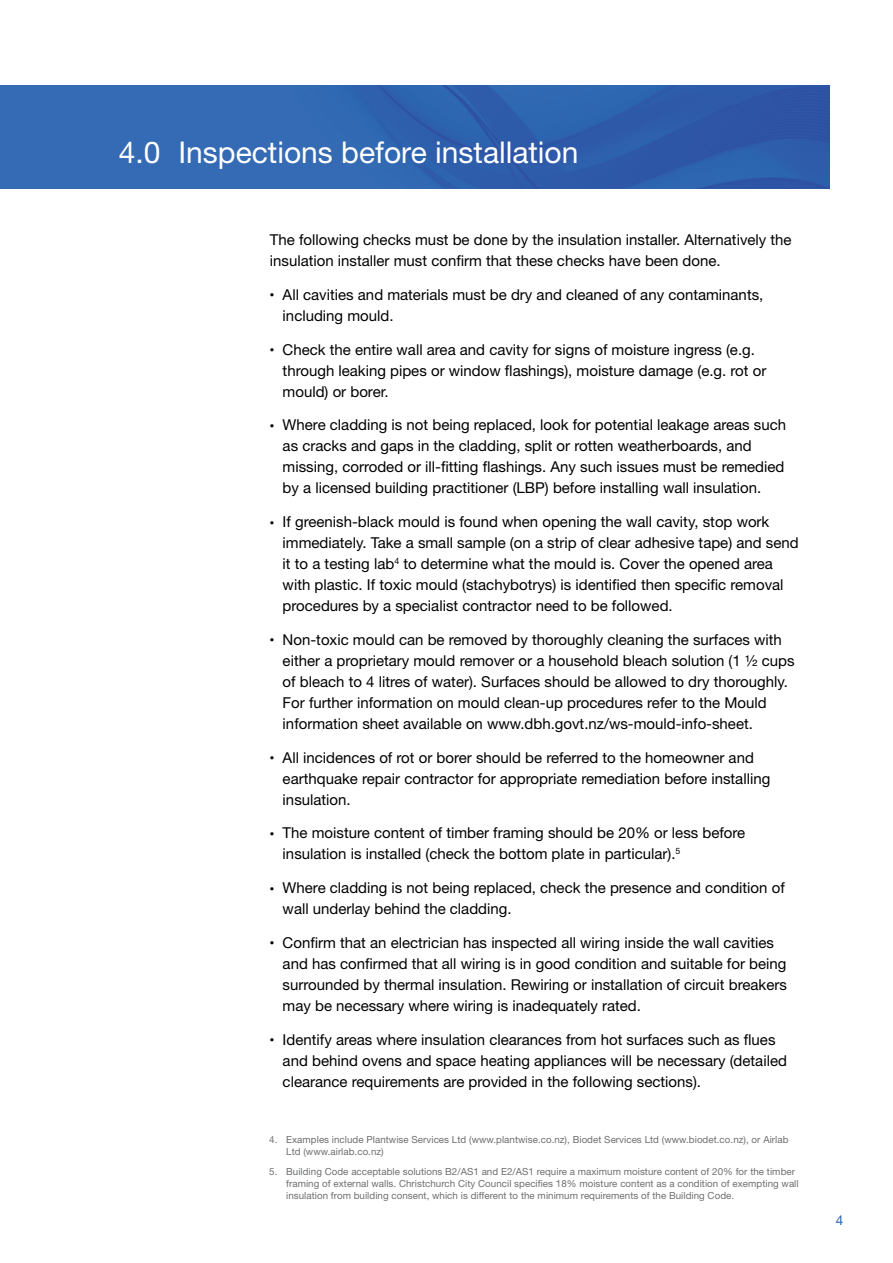
<style>
.page{position:relative;width:893px;height:1263px;background:#fff}
.page>*{position:absolute;margin:0;border:0;box-sizing:border-box;transform-origin:0 0}
.t1{font:30px "Helvetica Neue";color:#fff}
.t2{font:15px/21px "Helvetica Neue";color:#000}
.t3{font:13.5px "Helvetica Neue";color:#2062af}
.t4{font:9.75px/12px "Helvetica Neue";letter-spacing:.005em;color:#6d6e71}
.s1{font-size:9px}
</style>
<div class="page">
<img style="left:0;top:85px;width:829px;height:104px">
<h1 class="t1" style="left:119px;top:135px;width:461px">4.0 Inspections before installation</h1>
<p class="t2" style="left:270px;top:229px;width:523px">The following checks must be done by the insulation installer. Alternatively the insulation installer must confirm that these checks have been done.</p>
<p class="t2" style="left:283px;top:284px;width:482px;text-indent:-13px"><span class="s1">•</span> All cavities and materials must be dry and cleaned of any contaminants, including mould.</p>
<p class="t2" style="left:283px;top:339px;width:485px;text-indent:-13px"><span class="s1">•</span> Check the entire wall area and cavity for signs of moisture ingress (e.g. through leaking pipes or window flashings), moisture damage (e.g. rot or mould) or borer.</p>
<p class="t2" style="left:283px;top:414px;width:505px;text-indent:-13px"><span class="s1">•</span> Where cladding is not being replaced, look for potential leakage areas such as cracks and gaps in the cladding, split or rotten weatherboards, and missing, corroded or ill-fitting flashings. Any such issues must be remedied by a licensed building practitioner (LBP) before installing wall insulation.</p>
<p class="t2" style="left:283px;top:511px;width:517px;text-indent:-13px"><span class="s1">•</span> If greenish-black mould is found when opening the wall cavity, stop work immediately. Take a small sample (on a strip of clear adhesive tape) and send it to a testing lab<sup>4</sup> to determine what the mould is. Cover the opened area with plastic. If toxic mould (stachybotrys) is identified then specific removal procedures by a specialist contractor need to be followed.</p>
<p class="t2" style="left:283px;top:629px;width:513px;text-indent:-13px"><span class="s1">•</span> Non-toxic mould can be removed by thoroughly cleaning the surfaces with either a proprietary mould remover or a household bleach solution (1 ½ cups of bleach to 4 litres of water). Surfaces should be allowed to dry thoroughly.<br>For further information on mould clean-up procedures refer to the Mould information sheet available on www.dbh.govt.nz/ws-mould-info-sheet.</p>
<p class="t2" style="left:283px;top:747px;width:489px;text-indent:-13px"><span class="s1">•</span> All incidences of rot or borer should be referred to the homeowner and earthquake repair contractor for appropriate remediation before installing insulation.</p>
<p class="t2" style="left:283px;top:822px;width:464px;text-indent:-13px"><span class="s1">•</span> The moisture content of timber framing should be 20% or less before insulation is installed (check the bottom plate in particular).<sup>5</sup></p>
<p class="t2" style="left:283px;top:877px;width:504px;text-indent:-13px"><span class="s1">•</span> Where cladding is not being replaced, check the presence and condition of wall underlay behind the cladding.</p>
<p class="t2" style="left:283px;top:932px;width:506px;text-indent:-13px"><span class="s1">•</span> Confirm that an electrician has inspected all wiring inside the wall cavities and has confirmed that all wiring is in good condition and suitable for being surrounded by thermal insulation. Rewiring or installation of circuit breakers may be necessary where wiring is inadequately rated.</p>
<p class="t2" style="left:283px;top:1029px;width:506px;text-indent:-13px"><span class="s1">•</span> Identify areas where insulation clearances from hot surfaces such as flues and behind ovens and space heating appliances will be necessary (detailed clearance requirements are provided in the following sections).</p>
<p class="t4" style="left:286px;top:1133px;width:504px;text-indent:-17px">4. Examples include Plantwise Services Ltd (www.plantwise.co.nz), Biodet Services Ltd (www.biodet.co.nz), or Airlab<br>Ltd (www.airlab.co.nz)</p>
<p class="t4" style="left:286px;top:1165px;width:514px;text-indent:-17px">5. Building Code acceptable solutions B2/AS1 and E2/AS1 require a maximum moisture content of 20% for the timber framing of external walls. Christchurch City Council specifies 18% moisture content as a condition of exempting wall insulation from building consent, which is different to the minimum requirements of the Building Code.</p>
<p class="t3" style="left:836px;top:1212px;width:9px">4</p>
</div>
